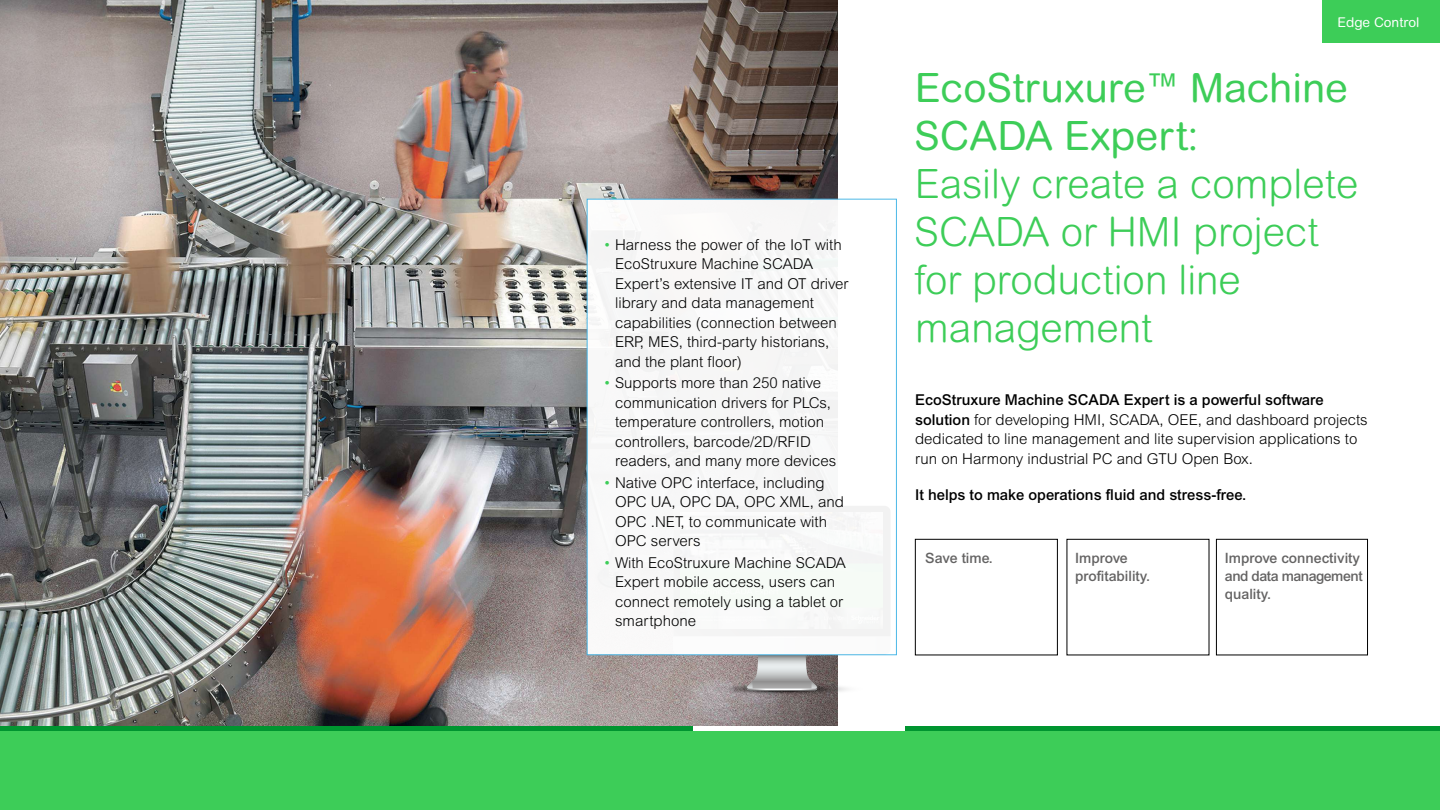
<style>
.page{position:relative;width:1440px;height:810px;background:#fff}
.page>*{position:absolute;margin:0;border:0;box-sizing:border-box;transform-origin:0 0}
.t1{font:300 40.5px/48px "Arial Rounded MT Pro";color:#3dcd58}
.t2{font:40.5px/48px "Arial Rounded MT Pro";color:#3dcd58}
.t3{font:300 15px/19.5px "Arial MT Std";color:#000}
.t4{font:500 15px "Arial MT Std";color:#000}
.t5{font:500 14.25px/18px "Arial MT Std";color:#646363}
.t6{font:13.5px "Arial Rounded MT Pro";color:#fff}
.s1{color:#3dcd58}
.s2{font-size:33px}
.s3{font-weight:500}
</style>
<div class="page">
<img style="left:0;top:0;width:838px;height:726px">
<svg style="left:673px;top:656px;width:174px;height:40px;background:#a19999"></svg>
<div style="left:0;top:729px;width:1440px;height:81px;background:#3dcd58"></div>
<hr style="left:0;top:726px;width:1440px;height:4px;background:#009530">
<hr style="left:693px;top:726px;width:213px;height:4px;background:#fff">
<div style="left:1216px;top:539px;width:152px;height:116px;border:1px solid #000"></div>
<div style="left:915px;top:539px;width:143px;height:116px;border:1px solid #000"></div>
<div style="left:1323px;top:0;width:117px;height:43px;background:#3dcd58"></div>
<svg style="left:586px;top:198px;width:311px;height:458px"></svg>
<p class="t3" style="left:615px;top:235px;width:235px;text-indent:-12px"><span class="s1">•</span> Harness the power of the IoT with<br>EcoStruxure Machine SCADA<br>Expert’s extensive IT and OT driver library and data management capabilities (connection between<br>ERP, MES, third-party historians, and the plant floor)</p>
<p class="t3" style="left:615px;top:373px;width:223px;text-indent:-12px"><span class="s1">•</span> Supports more than 250 native communication drivers for PLCs, temperature controllers, motion controllers, barcode/2D/RFID readers, and many more devices</p>
<p class="t3" style="left:615px;top:473px;width:230px;text-indent:-12px"><span class="s1">•</span> Native OPC interface, including<br>OPC UA, OPC DA, OPC XML, and<br>OPC .NET, to communicate with<br>OPC servers</p>
<p class="t3" style="left:615px;top:553px;width:232px;text-indent:-12px"><span class="s1">•</span> With EcoStruxure Machine SCADA<br>Expert mobile access, users can connect remotely using a tablet or smartphone</p>
<p class="t6" style="left:1338px;top:14px;width:83px">Edge Control</p>
<h1 class="t2" style="left:914px;top:65px;width:435px">EcoStruxure<span class="s2">™</span> Machine<br>SCADA Expert:</h1>
<h1 class="t1" style="left:914px;top:162px;width:446px">Easily create a complete<br>SCADA or HMI project for production line management</h1>
<p class="t3" style="left:915px;top:390px;width:454px"><span class="s3">EcoStruxure Machine SCADA Expert is a powerful software solution</span> for developing HMI, SCADA, OEE, and dashboard projects dedicated to line management and lite supervision applications to run on Harmony industrial PC and GTU Open Box.</p>
<p class="t4" style="left:915px;top:486px;width:333px">It helps to make operations fluid and stress-free.</p>
<p class="t5" style="left:925px;top:549px;width:69px">Save time.</p>
<p class="t5" style="left:1075px;top:549px;width:77px">Improve profitability.</p>
<p class="t5" style="left:1225px;top:549px;width:139px">Improve connectivity and data management quality.</p>
</div>
